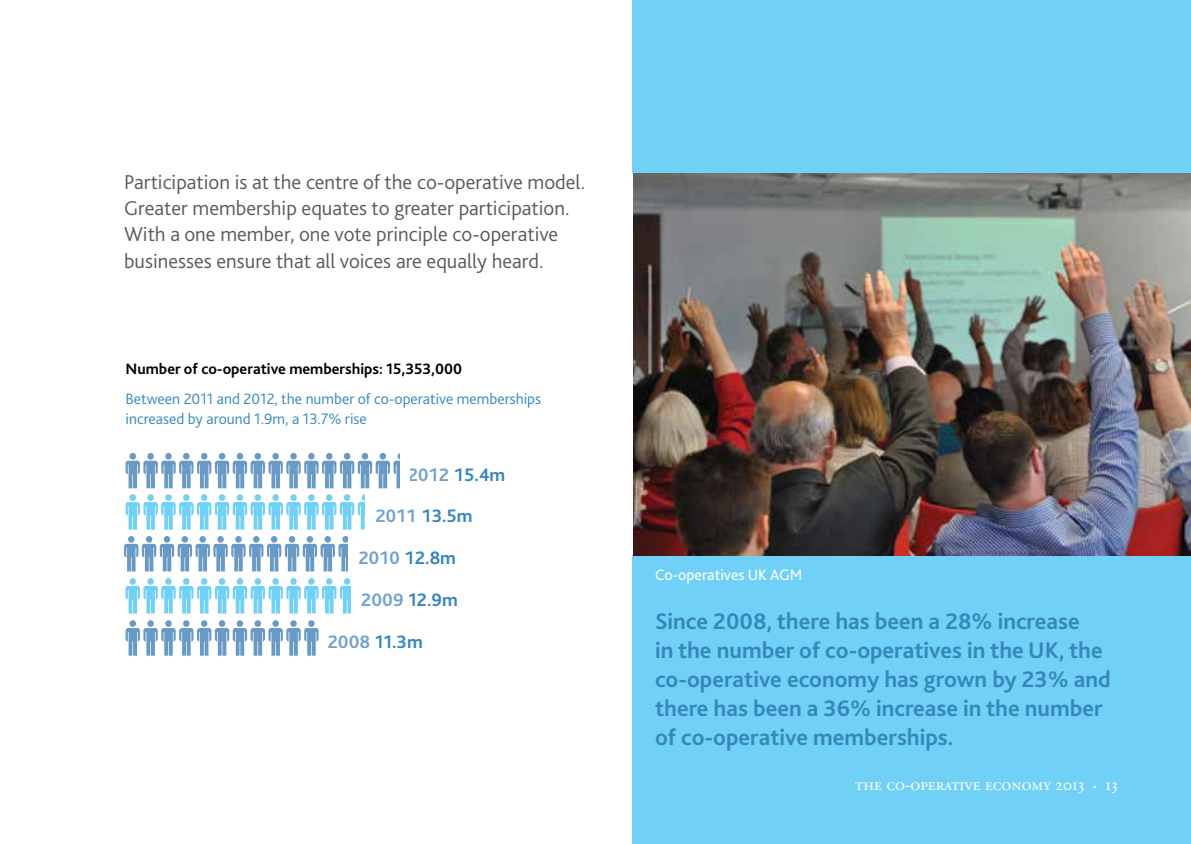
<style>
.page{position:relative;width:1191px;height:844px;background:#fff}
.page>*{position:absolute;margin:0;border:0;box-sizing:border-box;transform-origin:0 0}
.t1{font:700 23.62px/28.9px "Bliss 2";color:#3687ba}
.t2{font:300 21px/26.2px "Bliss 2";color:#58595b}
.t3{font:700 18.9px "Bliss 2";color:#3687ba}
.t4{font:17.5px "Adobe Garamond Regular SC";color:#fff}
.t5{font:300 15.75px/20.1px "Bliss 2";color:#3687ba}
.t6{font:700 15.75px "Bliss 2";color:#000}
.t7{font:15.75px "Bliss 2";color:#fff}
.s1{color:#72a2ca}
.s2{font-size:8.75px}
</style>
<div class="page">
<div style="left:632px;top:0;width:559px;height:843px;background:#71d0f6"></div>
<svg style="left:126px;top:620px;width:192px;height:35px"></svg>
<svg style="left:126px;top:578px;width:225px;height:35px"></svg>
<svg style="left:124px;top:536px;width:224px;height:35px"></svg>
<div style="left:129px;top:494px;width:7px;height:7px;background:#71d0f6;border-radius:50%"></div>
<div style="left:147px;top:494px;width:7px;height:7px;background:#71d0f6;border-radius:50%"></div>
<div style="left:165px;top:494px;width:7px;height:7px;background:#71d0f6;border-radius:50%"></div>
<div style="left:183px;top:494px;width:7px;height:7px;background:#71d0f6;border-radius:50%"></div>
<div style="left:201px;top:494px;width:6px;height:7px;background:#71d0f6;border-radius:50%"></div>
<div style="left:219px;top:494px;width:6px;height:7px;background:#71d0f6;border-radius:50%"></div>
<div style="left:237px;top:494px;width:6px;height:7px;background:#71d0f6;border-radius:50%"></div>
<div style="left:254px;top:494px;width:7px;height:7px;background:#71d0f6;border-radius:50%"></div>
<div style="left:272px;top:494px;width:7px;height:7px;background:#71d0f6;border-radius:50%"></div>
<div style="left:290px;top:494px;width:7px;height:7px;background:#71d0f6;border-radius:50%"></div>
<div style="left:308px;top:494px;width:7px;height:7px;background:#71d0f6;border-radius:50%"></div>
<div style="left:326px;top:494px;width:6px;height:7px;background:#71d0f6;border-radius:50%"></div>
<div style="left:344px;top:494px;width:6px;height:7px;background:#71d0f6;border-radius:50%"></div>
<div style="left:362px;top:494px;width:6px;height:7px;background:#71d0f6;border-radius:50%"></div>
<svg style="left:126px;top:502px;width:239px;height:27px"></svg>
<div style="left:365px;top:493px;width:9px;height:38px;background:#fff"></div>
<svg style="left:126px;top:453px;width:274px;height:35px"></svg>
<img style="left:633px;top:174px;width:558px;height:381px">
<p class="t2" style="left:124px;top:168px;width:463px">Participation is at the centre of the co-operative model.<br>Greater membership equates to greater participation.<br>With a one member, one vote principle co-operative businesses ensure that all voices are equally heard.</p>
<p class="t6" style="left:126px;top:359px;width:338px">Number of co-operative memberships: 15,353,000</p>
<p class="t5" style="left:126px;top:388px;width:417px">Between 2011 and 2012, the number of co-operative memberships increased by around 1.9m, a 13.7% rise</p>
<p class="t3" style="left:408px;top:462px;width:99px"><span class="s1">2012</span> 15.4m</p>
<p class="t3" style="left:375px;top:504px;width:99px"><span class="s1">2011</span> 13.5m</p>
<p class="t3" style="left:358px;top:545px;width:99px"><span class="s1">2010</span> 12.8m</p>
<p class="t3" style="left:361px;top:588px;width:98px"><span class="s1">2009</span> 12.9m</p>
<p class="t3" style="left:328px;top:630px;width:97px"><span class="s1">2008</span> 11.3m</p>
<p class="t7" style="left:655px;top:565px;width:149px">Co-operatives UK AGM</p>
<p class="t1" style="left:655px;top:606px;width:457px">Since 2008, there has been a 28% increase<br>in the number of co-operatives in the UK, the co-operative economy has grown by 23% and there has been a 36% increase in the number of co-operative memberships.</p>
<p class="t4" style="left:855px;top:774px;width:264px">the co-operative economy 2013 <span class="s2">•</span> 13</p>
</div>
